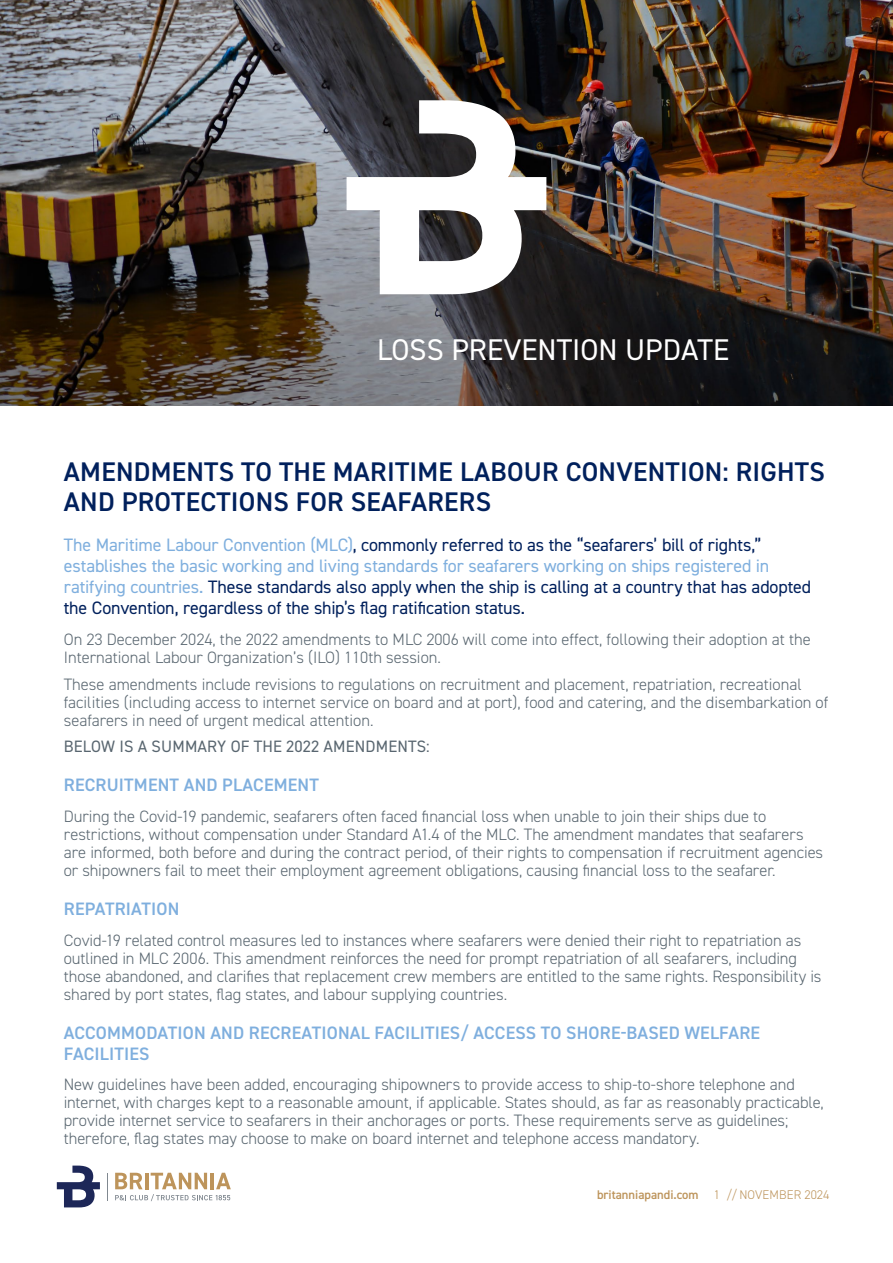
<style>
.page{position:relative;width:893px;height:1263px;background:#fff}
.page>*{position:absolute;margin:0;border:0;box-sizing:border-box;transform-origin:0 0}
.t1{font:30px "DIN2014";color:#fff}
.t2{font:600 27px/30px "DIN2014";letter-spacing:.01em;color:#00205c}
.t3{font:18px/21px "DIN2014";letter-spacing:-.01em;color:#00205c}
.t4{font:600 18px/21px "DIN2014";letter-spacing:.01em;color:#7fafde}
.t5{font:300 16.5px/18px "DIN2014";color:#596670}
.t6{font:16.5px "DIN2014";letter-spacing:.01em;color:#596670}
.t7{font:600 12.6px "DIN2014";color:#bd945b}
.t8{font:300 12.6px "DIN2014";letter-spacing:.01em;color:#bd945b}
.s1{color:#7fafde}
</style>
<div class="page">
<img style="left:0;top:0;width:893px;height:406px">
<svg style="left:347px;top:100px;width:199px;height:194px"></svg>
<svg style="left:57px;top:1165px;width:43px;height:42px"></svg>
<svg style="left:115px;top:1173px;width:116px;height:28px"></svg>
<svg style="left:107px;top:1173px;width:1px;height:27px"></svg>
<h1 class="t1" style="left:377px;top:331px;width:354px">LOSS PREVENTION UPDATE</h1>
<h2 class="t2" style="left:64px;top:456px;width:762px">AMENDMENTS TO THE MARITIME LABOUR CONVENTION: RIGHTS<br>AND PROTECTIONS FOR SEAFARERS</h2>
<p class="t3" style="left:64px;top:534px;width:749px"><span class="s1">The Maritime Labour Convention (MLC)</span>, commonly referred to as the “seafarers’ bill of rights,” <span class="s1">establishes the basic working and living standards for seafarers working on ships registered in ratifying countries.</span> These standards also apply when the ship is calling at a country that has adopted the Convention, regardless of the ship’s flag ratification status.</p>
<p class="t5" style="left:64px;top:630px;width:749px">On 23 December 2024, the 2022 amendments to MLC 2006 will come into effect, following their adoption at the<br>International Labour Organization’s (ILO) 110th session.</p>
<p class="t5" style="left:64px;top:675px;width:766px">These amendments include revisions to regulations on recruitment and placement, repatriation, recreational facilities (including access to internet service on board and at port), food and catering, and the disembarkation of seafarers in need of urgent medical attention.</p>
<p class="t6" style="left:64px;top:736px;width:367px">BELOW IS A SUMMARY OF THE 2022 AMENDMENTS:</p>
<p class="t4" style="left:64px;top:774px;width:257px">RECRUITMENT AND PLACEMENT</p>
<p class="t5" style="left:64px;top:807px;width:761px">During the Covid-19 pandemic, seafarers often faced financial loss when unable to join their ships due to restrictions, without compensation under Standard A1.4 of the MLC. The amendment mandates that seafarers are informed, both before and during the contract period, of their rights to compensation if recruitment agencies or shipowners fail to meet their employment agreement obligations, causing financial loss to the seafarer.</p>
<p class="t4" style="left:64px;top:898px;width:117px">REPATRIATION</p>
<p class="t5" style="left:64px;top:931px;width:759px">Covid-19 related control measures led to instances where seafarers were denied their right to repatriation as outlined in MLC 2006. This amendment reinforces the need for prompt repatriation of all seafarers, including those abandoned, and clarifies that replacement crew members are entitled to the same rights. Responsibility is shared by port states, flag states, and labour supplying countries.</p>
<p class="t4" style="left:64px;top:1021px;width:698px">ACCOMMODATION AND RECREATIONAL FACILITIES/ ACCESS TO SHORE-BASED WELFARE<br>FACILITIES</p>
<p class="t5" style="left:64px;top:1076px;width:762px">New guidelines have been added, encouraging shipowners to provide access to ship-to-shore telephone and internet, with charges kept to a reasonable amount, if applicable. States should, as far as reasonably practicable, provide internet service to seafarers in their anchorages or ports. These requirements serve as guidelines; therefore, flag states may choose to make on board internet and telephone access mandatory.</p>
<p class="t7" style="left:597px;top:1187px;width:103px">britanniapandi.com</p>
<p class="t8" style="left:714px;top:1187px;width:117px">1 // NOVEMBER 2024</p>
</div>
